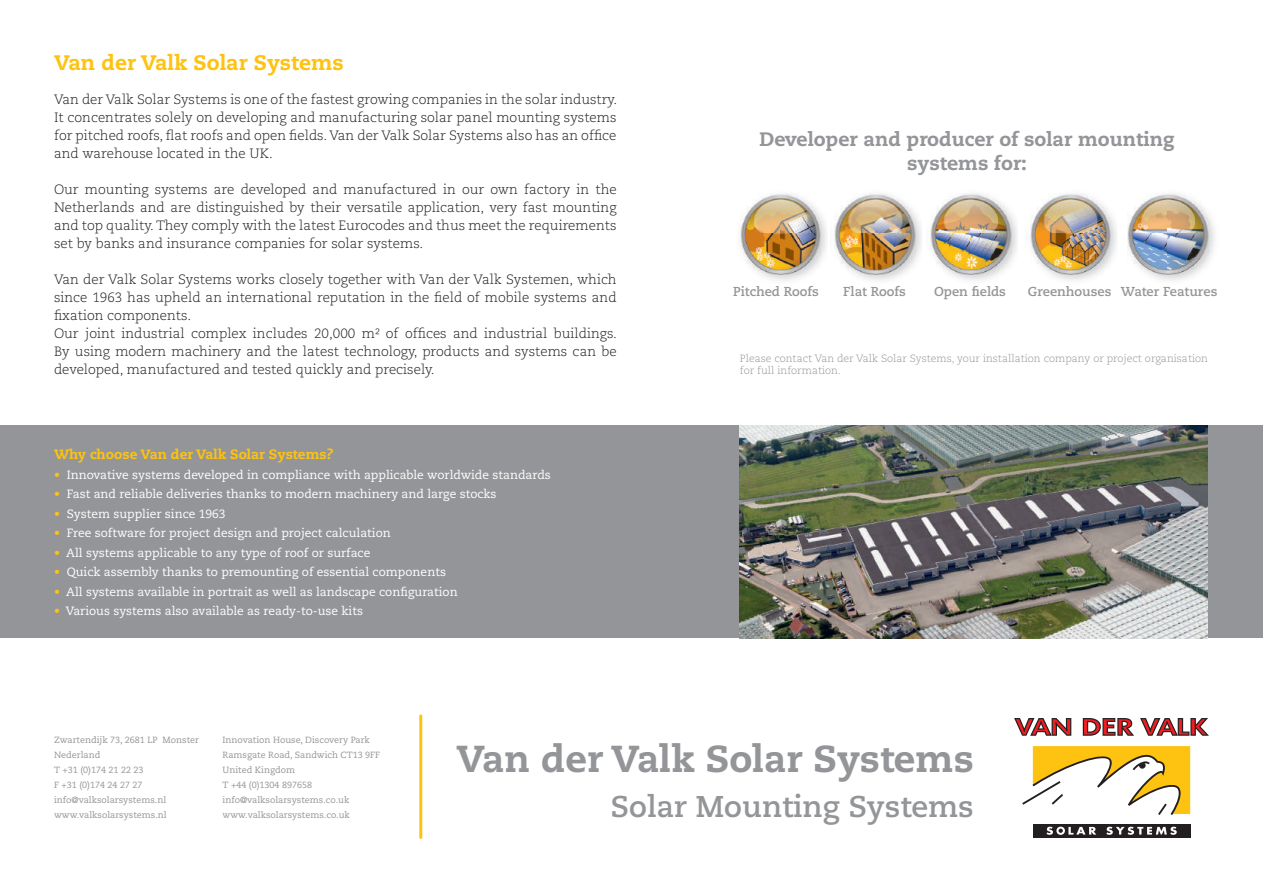
<style>
.page{position:relative;width:1263px;height:893px;background:#fff}
.page>*{position:absolute;margin:0;border:0;box-sizing:border-box;transform-origin:0 0}
.t1{font:800 37.5px "Caecilia LT Std";color:#939598}
.t2{font:700 30px "Caecilia LT Std";color:#939598}
.t3{font:800 21px "Caecilia LT Std";color:#fec210}
.t4{font:800 19.5px/23.4px "Caecilia LT Std";color:#939598;text-align:center}
.t5{font:300 13.5px/18px "Caecilia LT Std";color:#231f20;text-align:justify}
.t6{font:800 13.5px "Caecilia LT Std";color:#fec210}
.t7{font:700 12.9px "Caecilia LT Std";color:#939598}
.t8{font:12px "Caecilia LT Std";color:#fff}
.t9{font:300 10.5px/12.6px "Caecilia LT Std";color:#939598}
.t10{font:9px/15px "Caecilia LT Std";color:#939598}
.s1{color:#fec210}
</style>
<div class="page">
<div style="left:1033px;top:824px;width:157px;height:13px;background:#231f20"></div>
<svg style="left:1014px;top:718px;width:57px;height:18px"></svg>
<svg style="left:1083px;top:718px;width:51px;height:18px"></svg>
<svg style="left:1140px;top:718px;width:69px;height:18px"></svg>
<svg style="left:1022px;top:746px;width:168px;height:69px"></svg>
<svg style="left:1046px;top:827px;width:50px;height:8px"></svg>
<svg style="left:1106px;top:827px;width:71px;height:8px"></svg>
<hr style="left:419px;top:716px;width:3px;height:121px;background:#fec210">
<img style="left:762px;top:193px;width:256px;height:88px">
<img style="left:740px;top:194px;width:80px;height:80px">
<img style="left:831px;top:193px;width:4px;height:88px">
<img style="left:835px;top:194px;width:80px;height:80px">
<img style="left:1052px;top:193px;width:163px;height:88px">
<img style="left:1128px;top:194px;width:80px;height:80px">
<img style="left:1030px;top:194px;width:80px;height:80px">
<img style="left:926px;top:193px;width:4px;height:88px">
<img style="left:930px;top:194px;width:81px;height:80px">
<div style="left:0;top:425px;width:1263px;height:213px;background:#939598"></div>
<img style="left:740px;top:425px;width:468px;height:213px">
<h3 class="t3" style="left:54px;top:50px;width:291px">Van der Valk Solar Systems</h3>
<p class="t5" style="left:54px;top:91px;width:565px">Van der Valk Solar Systems is one of the fastest growing companies in the solar industry.<br>It concentrates solely on developing and manufacturing solar panel mounting systems for pitched roofs, flat roofs and open fields. Van der Valk Solar Systems also has an office and warehouse located in the UK.</p>
<p class="t5" style="left:54px;top:181px;width:564px">Our mounting systems are developed and manufactured in our own factory in the Netherlands and are distinguished by their versatile application, very fast mounting and top quality. They comply with the latest Eurocodes and thus meet the requirements set by banks and insurance companies for solar systems.</p>
<p class="t5" style="left:54px;top:271px;width:564px;text-align:left">Van der Valk Solar Systems works closely together with Van der Valk Systemen, which since 1963 has upheld an international reputation in the field of mobile systems and fixation components.<br>Our joint industrial complex includes 20,000 m2 of offices and industrial buildings.<br>By using modern machinery and the latest technology, products and systems can be developed, manufactured and tested quickly and precisely.</p>
<p class="t6" style="left:54px;top:446px;width:281px">Why choose Van der Valk Solar Systems?</p>
<p class="t8" style="left:54px;top:468px;width:498px"><span class="s1">•</span> Innovative systems developed in compliance with applicable worldwide standards</p>
<p class="t8" style="left:54px;top:487px;width:444px"><span class="s1">•</span> Fast and reliable deliveries thanks to modern machinery and large stocks</p>
<p class="t8" style="left:54px;top:507px;width:173px"><span class="s1">•</span> System supplier since 1963</p>
<p class="t8" style="left:54px;top:526px;width:338px"><span class="s1">•</span> Free software for project design and project calculation</p>
<p class="t8" style="left:54px;top:546px;width:318px"><span class="s1">•</span> All systems applicable to any type of roof or surface</p>
<p class="t8" style="left:54px;top:565px;width:393px"><span class="s1">•</span> Quick assembly thanks to premounting of essential components</p>
<p class="t8" style="left:54px;top:585px;width:405px"><span class="s1">•</span> All systems available in portrait as well as landscape configuration</p>
<p class="t8" style="left:54px;top:604px;width:311px"><span class="s1">•</span> Various systems also available as ready-to-use kits</p>
<h3 class="t4" style="left:760px;top:128px;width:416px">Developer and producer of solar mounting systems for:</h3>
<p class="t7" style="left:733px;top:284px;width:87px">Pitched Roofs</p>
<p class="t7" style="left:843px;top:284px;width:64px">Flat Roofs</p>
<p class="t7" style="left:934px;top:284px;width:74px">Open fields</p>
<p class="t7" style="left:1028px;top:284px;width:191px">Greenhouses Water Features</p>
<p class="t9" style="left:740px;top:352px;width:470px">Please contact Van der Valk Solar Systems, your installation company or project organisation for full information.</p>
<p class="t10" style="left:54px;top:732px;width:147px">Zwartendijk 73, 2681 LP Monster<br>Nederland<br>T +31 (0)174 21 22 23<br>F +31 (0)174 24 27 27 info@valksolarsystems.nl www.valksolarsystems.nl</p>
<p class="t10" style="left:223px;top:732px;width:159px">Innovation House, Discovery Park<br>Ramsgate Road, Sandwich CT13 9FF<br>United Kingdom<br>T +44 (0)1304 897658 info@valksolarsystems.co.uk www.valksolarsystems.co.uk</p>
<h1 class="t1" style="left:456px;top:736px;width:519px">Van der Valk Solar Systems</h1>
<h2 class="t2" style="left:611px;top:789px;width:364px">Solar Mounting Systems</h2>
</div>
